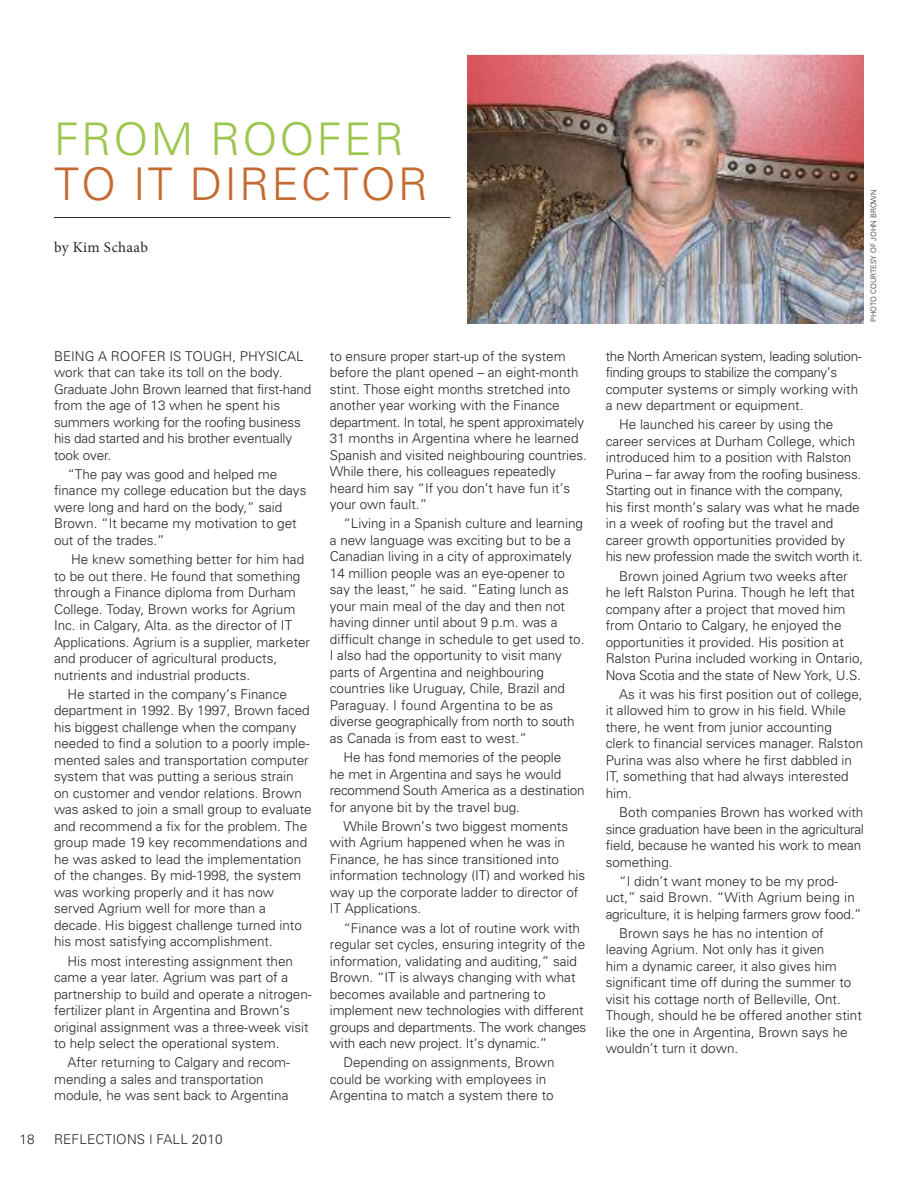
<style>
.page{position:relative;width:918px;height:1188px;background:#fff}
.page>*{position:absolute;margin:0;border:0;box-sizing:border-box;transform-origin:0 0}
.t1{font:300 45px "Univers";letter-spacing:.05em;color:#c56b31}
.t2{font:300 45px "Univers";letter-spacing:.05em;color:#9dc64e}
.t3{font:15px "Minion Pro";letter-spacing:.02em;color:#272627}
.t4{font:300 13.5px/16.5px "Univers";color:#272627}
.t5{font:300 13.5px/16.5px "Univers";letter-spacing:-.025em;color:#272627}
.t6{font:300 7.5px "Univers";color:#272627}
</style>
<div class="page">
<hr style="left:54px;top:217px;width:396px;height:1px;background:#272627">
<img style="left:468px;top:55px;width:396px;height:269px">
<h1 class="t2" style="left:54px;top:122px;width:351px">FROM ROOFER</h1>
<h1 class="t1" style="left:54px;top:167px;width:375px">TO IT DIRECTOR</h1>
<p class="t3" style="left:54px;top:241px;width:96px">by Kim Schaab</p>
<p class="t4" style="left:54px;top:349px;width:259px">BEING A ROOFER IS TOUGH, PHYSICAL work that can take its toll on the body.<br>Graduate John Brown learned that first-hand from the age of 13 when he spent his summers working for the roofing business his dad started and his brother eventually took over.</p>
<p class="t4" style="left:54px;top:467px;width:254px;text-indent:13px">“The pay was good and helped me finance my college education but the days were long and hard on the body,” said<br>Brown. “It became my motivation to get out of the trades.”</p>
<p class="t4" style="left:54px;top:552px;width:258px;text-indent:17px">He knew something better for him had to be out there. He found that something through a Finance diploma from Durham College. Today, Brown works for Agrium Inc. in Calgary, Alta. as the director of IT Applications. Agrium is a supplier, marketer and producer of agricultural products, nutrients and industrial products.</p>
<p class="t4" style="left:54px;top:687px;width:259px;text-indent:13px">He started in the company’s Finance department in 1992. By 1997, Brown faced his biggest challenge when the company needed to find a solution to a poorly imple&shy;mented sales and transportation computer system that was putting a serious strain on customer and vendor relations. Brown was asked to join a small group to evaluate and recommend a fix for the problem. The group made 19 key recommendations and he was asked to lead the implementation of the changes. By mid-1998, the system was working properly and it has now served Agrium well for more than a decade. His biggest challenge turned into his most satisfying accomplishment.</p>
<p class="t4" style="left:54px;top:954px;width:259px;text-indent:13px">His most interesting assignment then came a year later. Agrium was part of a partnership to build and operate a nitrogen&shy;fertilizer plant in Argentina and Brown’s original assignment was a three-week visit to help select the operational system.</p>
<p class="t4" style="left:54px;top:1055px;width:237px;text-indent:14px">After returning to Calgary and recom&shy;mending a sales and transportation module, he was sent back to Argentina</p>
<p class="t4" style="left:19px;top:1132px;width:17px">18</p>
<p class="t4" style="left:54px;top:1132px;width:170px">REFLECTIONS | FALL 2010</p>
<p class="t4" style="left:330px;top:349px;width:259px">to ensure proper start-up of the system before the plant opened – an eight-month stint. Those eight months stretched into another year working with the Finance department. In total, he spent approximately 31 months in Argentina where he learned Spanish and visited neighbouring countries.<br>While there, his colleagues repeatedly heard him say “If you don’t have fun it’s your own fault.”</p>
<p class="t4" style="left:330px;top:517px;width:256px;text-indent:13px">“Living in a Spanish culture and learning a new language was exciting but to be a Canadian living in a city of approximately 14 million people was an eye-opener to say the least,” he said. “Eating lunch as your main meal of the day and then not having dinner until about 9 p.m. was a difficult change in schedule to get used to.<br>I also had the opportunity to visit many parts of Argentina and neighbouring countries like Uruguay, Chile, Brazil and Paraguay. I found Argentina to be as diverse geographically from north to south as Canada is from east to west.”</p>
<p class="t4" style="left:330px;top:750px;width:256px;text-indent:14px">He has fond memories of the people<br>he met in Argentina and says he would recommend South America as a destination for anyone bit by the travel bug.</p>
<p class="t4" style="left:330px;top:819px;width:257px;text-indent:13px">While Brown’s two biggest moments with Agrium happened when he was in Finance, he has since transitioned into information technology (IT) and worked his way up the corporate ladder to director of IT Applications.</p>
<p class="t4" style="left:330px;top:921px;width:258px;text-indent:14px">“Finance was a lot of routine work with regular set cycles, ensuring integrity of the information, validating and auditing,” said Brown. “IT is always changing with what becomes available and partnering to implement new technologies with different groups and departments. The work changes with each new project. It’s dynamic.”</p>
<p class="t4" style="left:330px;top:1055px;width:226px;text-indent:13px">Depending on assignments, Brown could be working with employees in<br>Argentina to match a system there to</p>
<p class="t6" style="left:871px;top:322px;width:134px;rotate:-90deg">PHOTO COURTESY OF JOHN BROWN</p>
<p class="t5" style="left:606px;top:349px;width:257px">the North American system, leading solution&shy;finding groups to stabilize the company’s computer systems or simply working with a new department or equipment.</p>
<p class="t4" style="left:606px;top:418px;width:259px;text-indent:13px">He launched his career by using the career services at Durham College, which introduced him to a position with Ralston Purina – far away from the roofing business.<br>Starting out in finance with the company, his first month’s salary was what he made in a week of roofing but the travel and career growth opportunities provided by his new profession made the switch worth it.</p>
<p class="t4" style="left:606px;top:569px;width:259px;text-indent:13px">Brown joined Agrium two weeks after he left Ralston Purina. Though he left that company after a project that moved him from Ontario to Calgary, he enjoyed the opportunities it provided. His position at Ralston Purina included working in Ontario, Nova Scotia and the state of New York, U.S.</p>
<p class="t4" style="left:606px;top:687px;width:259px;text-indent:13px">As it was his first position out of college, it allowed him to grow in his field. While there, he went from junior accounting clerk to financial services manager. Ralston Purina was also where he first dabbled in IT, something that had always interested him.</p>
<p class="t4" style="left:606px;top:805px;width:260px;text-indent:14px">Both companies Brown has worked with since graduation have been in the agricultural field, because he wanted his work to mean something.</p>
<p class="t4" style="left:606px;top:874px;width:258px;text-indent:14px">“I didn’t want money to be my prod&shy;uct,” said Brown. “With Agrium being in agriculture, it is helping farmers grow food.”</p>
<p class="t4" style="left:606px;top:926px;width:258px;text-indent:13px">Brown says he has no intention of leaving Agrium. Not only has it given<br>him a dynamic career, it also gives him significant time off during the summer to visit his cottage north of Belleville, Ont.<br>Though, should he be offered another stint like the one in Argentina, Brown says he wouldn’t turn it down.</p>
</div>
